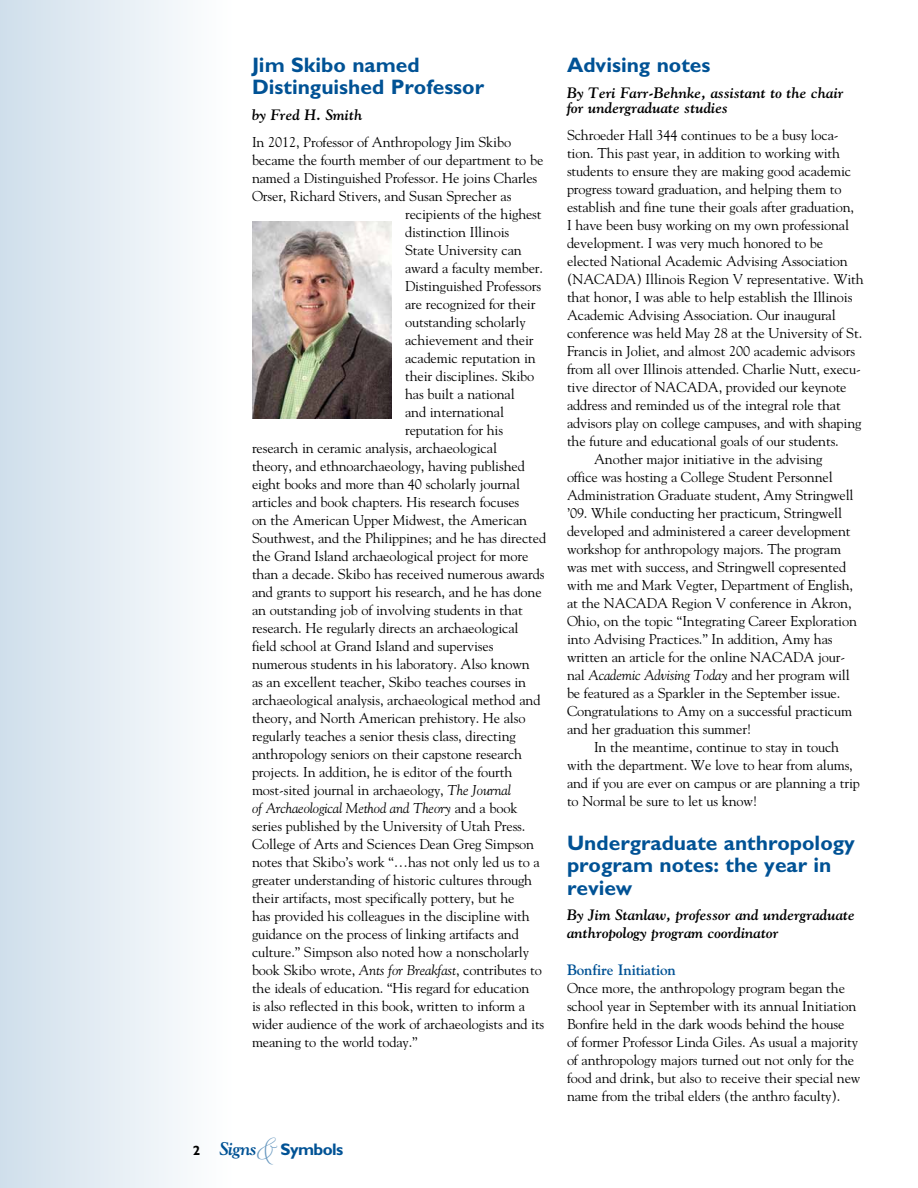
<style>
.page{position:relative;width:918px;height:1188px;background:#fff}
.page>*{position:absolute;margin:0;border:0;box-sizing:border-box;transform-origin:0 0}
.t1{font:45.75px "Avalon";color:#6697bf}
.t2{font:700 21px/22.5px "Gill Sans";color:#005295}
.t3{font:italic 700 18.3px "Goudy";letter-spacing:-.03em;color:#005295}
.t4{font:700 16.8px "Gill Sans";letter-spacing:-.035em;color:#005295}
.t5{font:italic 700 15px/15px "Goudy";color:#000}
.t6{font:700 15px "Goudy";letter-spacing:-.01em;color:#005295}
.t7{font:14.25px/18px "Goudy";letter-spacing:-.01em;color:#000}
.t8{font:italic 14.25px "Goudy";letter-spacing:-.01em;color:#000}
.s1{font-style:italic}
.s2{font-style:normal}
.s3{font-family:"Gill Sans";font-style:normal;font-size:13.5px;color:#000}
</style>
<div class="page">
<div style="left:0;top:0;width:234px;height:1188px;background:linear-gradient(to right,#cfdfeb,#fff)"></div>
<img style="left:252px;top:222px;width:140px;height:196px">
<h2 class="t2" style="left:252px;top:53px;width:234px">Jim Skibo named<br>Distinguished Professor</h2>
<p class="t5" style="left:252px;top:107px;width:112px">by Fred H. Smith</p>
<p class="t7" style="left:252px;top:133px;width:261px">In 2012, Professor of Anthropology Jim Skibo</p>
<p class="t7" style="left:252px;top:151px;width:293px">became the fourth member of our department to be</p>
<p class="t7" style="left:252px;top:169px;width:287px">named a Distinguished Professor. He joins Charles</p>
<p class="t7" style="left:252px;top:187px;width:261px">Orser, Richard Stivers, and Susan Sprecher as</p>
<p class="t7" style="left:405px;top:205px;width:138px">recipients of the highest</p>
<p class="t7" style="left:405px;top:223px;width:106px">distinction Illinois</p>
<p class="t7" style="left:405px;top:241px;width:118px">State University can</p>
<p class="t7" style="left:405px;top:259px;width:140px">award a faculty member.</p>
<p class="t7" style="left:405px;top:277px;width:137px">Distinguished Professors</p>
<p class="t7" style="left:405px;top:295px;width:132px">are recognized for their</p>
<p class="t7" style="left:405px;top:313px;width:122px">outstanding scholarly</p>
<p class="t7" style="left:405px;top:331px;width:130px">achievement and their</p>
<p class="t7" style="left:405px;top:349px;width:132px">academic reputation in</p>
<p class="t7" style="left:405px;top:367px;width:131px">their disciplines. Skibo</p>
<p class="t7" style="left:405px;top:385px;width:111px">has built a national</p>
<p class="t7" style="left:405px;top:403px;width:101px">and international</p>
<p class="t7" style="left:405px;top:421px;width:100px">reputation for his</p>
<p class="t7" style="left:252px;top:439px;width:246px">research in ceramic analysis, archaeological</p>
<p class="t7" style="left:252px;top:457px;width:274px">theory, and ethnoarchaeology, having published</p>
<p class="t7" style="left:252px;top:475px;width:269px">eight books and more than 40 scholarly journal</p>
<p class="t7" style="left:252px;top:493px;width:269px">articles and book chapters. His research focuses</p>
<p class="t7" style="left:252px;top:511px;width:277px">on the American Upper Midwest, the American</p>
<p class="t7" style="left:252px;top:529px;width:296px">Southwest, and the Philippines; and he has directed</p>
<p class="t7" style="left:252px;top:547px;width:278px">the Grand Island archaeological project for more</p>
<p class="t7" style="left:252px;top:565px;width:294px">than a decade. Skibo has received numerous awards</p>
<p class="t7" style="left:252px;top:583px;width:291px">and grants to support his research, and he has done</p>
<p class="t7" style="left:252px;top:601px;width:272px">an outstanding job of involving students in that</p>
<p class="t7" style="left:252px;top:619px;width:268px">research. He regularly directs an archaeological</p>
<p class="t7" style="left:252px;top:637px;width:243px">field school at Grand Island and supervises</p>
<p class="t7" style="left:252px;top:655px;width:279px">numerous students in his laboratory. Also known</p>
<p class="t7" style="left:252px;top:673px;width:276px">as an excellent teacher, Skibo teaches courses in</p>
<p class="t7" style="left:252px;top:691px;width:290px">archaeological analysis, archaeological method and</p>
<p class="t7" style="left:252px;top:709px;width:275px">theory, and North American prehistory. He also</p>
<p class="t7" style="left:252px;top:727px;width:265px">regularly teaches a senior thesis class, directing</p>
<p class="t7" style="left:252px;top:745px;width:272px">anthropology seniors on their capstone research</p>
<p class="t7" style="left:252px;top:763px;width:262px">projects. In addition, he is editor of the fourth</p>
<p class="t7" style="left:252px;top:781px;width:260px">most-sited journal in archaeology, <span class="s1">The Journal</span></p>
<p class="t8" style="left:252px;top:799px;width:267px">of Archaeological Method and Theory <span class="s2">and a book</span></p>
<p class="t7" style="left:252px;top:817px;width:275px">series published by the University of Utah Press.</p>
<p class="t7" style="left:252px;top:835px;width:284px">College of Arts and Sciences Dean Greg Simpson</p>
<p class="t7" style="left:252px;top:853px;width:289px">notes that Skibo’s work “…has not only led us to a</p>
<p class="t7" style="left:252px;top:871px;width:282px">greater understanding of historic cultures through</p>
<p class="t7" style="left:252px;top:889px;width:264px">their artifacts, most specifically pottery, but he</p>
<p class="t7" style="left:252px;top:907px;width:279px">has provided his colleagues in the discipline with</p>
<p class="t7" style="left:252px;top:925px;width:268px">guidance on the process of linking artifacts and</p>
<p class="t7" style="left:252px;top:943px;width:279px">culture.” Simpson also noted how a nonscholarly</p>
<p class="t7" style="left:252px;top:961px;width:292px">book Skibo wrote, <span class="s1">Ants for Breakfast</span>, contributes to</p>
<p class="t7" style="left:252px;top:979px;width:279px">the ideals of education. “His regard for education</p>
<p class="t7" style="left:252px;top:997px;width:275px">is also reflected in this book, written to inform a</p>
<p class="t7" style="left:252px;top:1014px;width:294px">wider audience of the work of archaeologists and its</p>
<p class="t7" style="left:252px;top:1032px;width:167px">meaning to the world today.”</p>
<p class="t3" style="left:193px;top:1137px;width:66px"><span class="s3">2</span> Signs</p>
<h1 class="t1" style="left:256px;top:1120px;width:21px">&amp;</h1>
<p class="t4" style="left:281px;top:1139px;width:64px">Symbols</p>
<h2 class="t2" style="left:567px;top:54px;width:145px">Advising notes</h2>
<p class="t5" style="left:567px;top:85px;width:278px">By Teri Farr-Behnke, assistant to the chair for undergraduate studies</p>
<p class="t7" style="left:567px;top:125px;width:273px">Schroeder Hall 344 continues to be a busy loca-</p>
<p class="t7" style="left:567px;top:143px;width:275px">tion. This past year, in addition to working with</p>
<p class="t7" style="left:567px;top:161px;width:286px">students to ensure they are making good academic</p>
<p class="t7" style="left:567px;top:179px;width:276px">progress toward graduation, and helping them to</p>
<p class="t7" style="left:567px;top:197px;width:289px">establish and fine tune their goals after graduation,</p>
<p class="t7" style="left:567px;top:215px;width:284px">I have been busy working on my own professional</p>
<p class="t7" style="left:567px;top:233px;width:258px">development. I was very much honored to be</p>
<p class="t7" style="left:567px;top:251px;width:282px">elected National Academic Advising Association</p>
<p class="t7" style="left:567px;top:269px;width:298px">(NACADA) Illinois Region V representative. With</p>
<p class="t7" style="left:567px;top:287px;width:287px">that honor, I was able to help establish the Illinois</p>
<p class="t7" style="left:567px;top:305px;width:270px">Academic Advising Association. Our inaugural</p>
<p class="t7" style="left:567px;top:323px;width:297px">conference was held May 28 at the University of St.</p>
<p class="t7" style="left:567px;top:341px;width:290px">Francis in Joliet, and almost 200 academic advisors</p>
<p class="t7" style="left:567px;top:359px;width:295px">from all over Illinois attended. Charlie Nutt, execu-</p>
<p class="t7" style="left:567px;top:377px;width:281px">tive director of NACADA, provided our keynote</p>
<p class="t7" style="left:567px;top:395px;width:275px">address and reminded us of the integral role that</p>
<p class="t7" style="left:567px;top:413px;width:296px">advisors play on college campuses, and with shaping</p>
<p class="t7" style="left:567px;top:431px;width:273px">the future and educational goals of our students.</p>
<p class="t7" style="left:594px;top:449px;width:230px">Another major initiative in the advising</p>
<p class="t7" style="left:567px;top:467px;width:267px">office was hosting a College Student Personnel</p>
<p class="t7" style="left:567px;top:485px;width:288px">Administration Graduate student, Amy Stringwell</p>
<p class="t7" style="left:567px;top:503px;width:277px">’09. While conducting her practicum, Stringwell</p>
<p class="t7" style="left:567px;top:521px;width:285px">developed and administered a career development</p>
<p class="t7" style="left:567px;top:539px;width:276px">workshop for anthropology majors. The program</p>
<p class="t7" style="left:567px;top:557px;width:281px">was met with success, and Stringwell copresented</p>
<p class="t7" style="left:567px;top:575px;width:288px">with me and Mark Vegter, Department of English,</p>
<p class="t7" style="left:567px;top:593px;width:286px">at the NACADA Region V conference in Akron,</p>
<p class="t7" style="left:567px;top:611px;width:292px">Ohio, on the topic “Integrating Career Exploration</p>
<p class="t7" style="left:567px;top:629px;width:267px">into Advising Practices.” In addition, Amy has</p>
<p class="t7" style="left:567px;top:647px;width:280px">written an article for the online NACADA jour-</p>
<p class="t8" style="left:567px;top:666px;width:284px"><span class="s2">nal</span> Academic Advising Today <span class="s2">and her program will</span></p>
<p class="t7" style="left:567px;top:683px;width:275px">be featured as a Sparkler in the September issue.</p>
<p class="t7" style="left:567px;top:701px;width:287px">Congratulations to Amy on a successful practicum</p>
<p class="t7" style="left:567px;top:719px;width:186px">and her graduation this summer!</p>
<p class="t7" style="left:594px;top:737px;width:247px">In the meantime, continue to stay in touch</p>
<p class="t7" style="left:567px;top:755px;width:287px">with the department. We love to hear from alums,</p>
<p class="t7" style="left:567px;top:773px;width:295px">and if you are ever on campus or are planning a trip</p>
<p class="t7" style="left:567px;top:791px;width:192px">to Normal be sure to let us know!</p>
<h2 class="t2" style="left:567px;top:831px;width:289px">Undergraduate anthropology program notes: the year in review</h2>
<p class="t5" style="left:567px;top:906px;width:289px;line-height:18px">By Jim Stanlaw, professor and undergraduate anthropology program coordinator</p>
<p class="t6" style="left:567px;top:961px;width:110px">Bonfire Initiation</p>
<p class="t7" style="left:567px;top:979px;width:295px">Once more, the anthropology program began the school year in September with its annual Initiation Bonfire held in the dark woods behind the house<br>of former Professor Linda Giles. As usual a majority of anthropology majors turned out not only for the food and drink, but also to receive their special new name from the tribal elders (the anthro faculty).</p>
</div>
